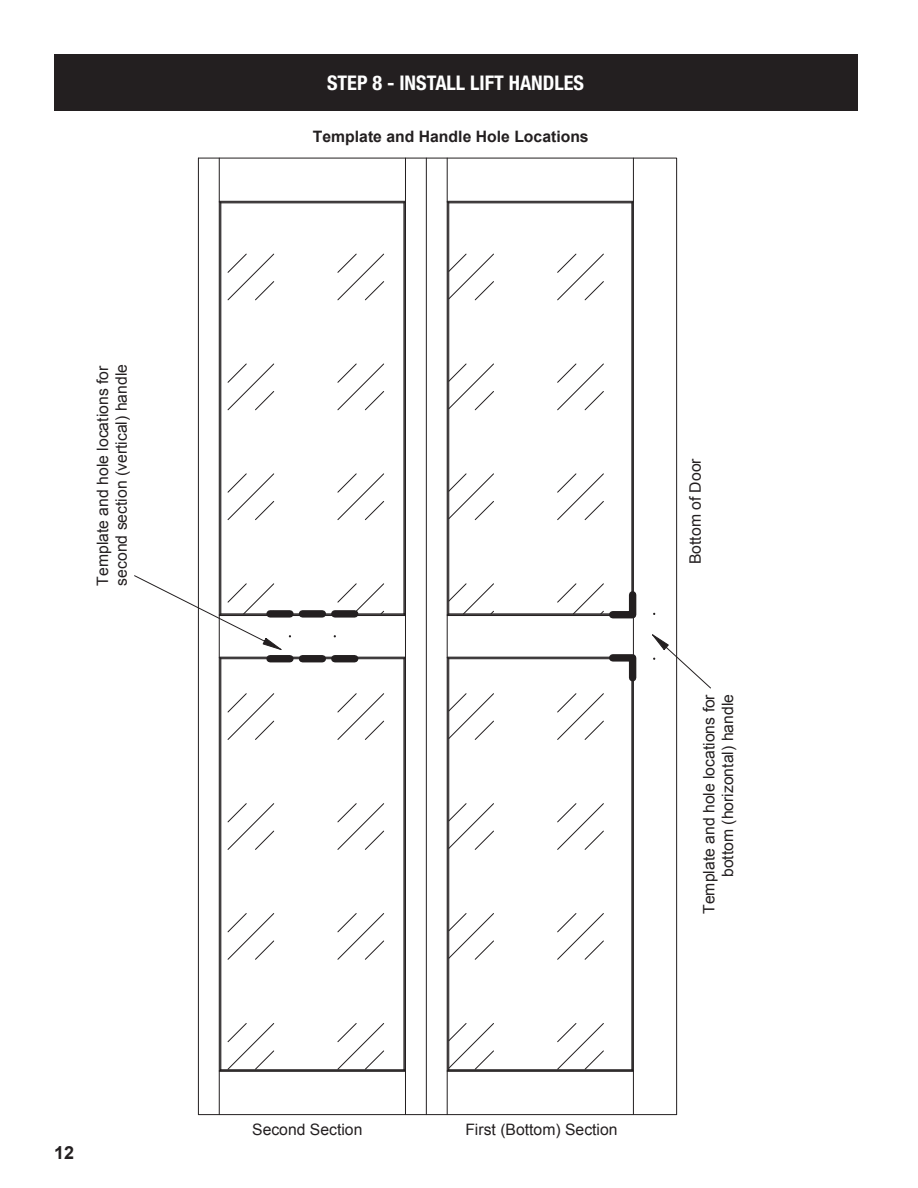
<style>
.page{position:relative;width:918px;height:1188px;background:#fff}
.page>*{position:absolute;margin:0;border:0;box-sizing:border-box;transform-origin:0 0}
.t1{font:700 condensed 20.25px "Helvetica Neue";color:#fff}
.t2{font:700 18px "Arial";color:#231f20}
.t3{font:15.75px/18.6px "Arial";color:#231f20;text-align:right}
.t4{font:700 15.75px "Arial";color:#231f20}
</style>
<div class="page">
<svg style="left:197px;top:157px;width:481px;height:959px"></svg>
<hr style="left:198px;top:1114px;width:479px;height:1px;background:#231f20">
<hr style="left:448px;top:203px;width:1px;height:411px;background:#231f20">
<hr style="left:219px;top:158px;width:1px;height:957px;background:#231f20">
<hr style="left:405px;top:158px;width:1px;height:957px;background:#231f20">
<hr style="left:219px;top:201px;width:186px;height:1px;background:#231f20">
<hr style="left:219px;top:202px;width:186px;height:1px;background:#231f20">
<hr style="left:219px;top:614px;width:186px;height:1px;background:#231f20">
<hr style="left:219px;top:615px;width:186px;height:1px;background:#231f20">
<hr style="left:219px;top:657px;width:186px;height:1px;background:#231f20">
<hr style="left:219px;top:1070px;width:186px;height:1px;background:#231f20">
<hr style="left:219px;top:1071px;width:186px;height:1px;background:#231f20">
<hr style="left:220px;top:202px;width:1px;height:413px;background:#231f20">
<svg style="left:403px;top:657px;width:2px;height:416px"></svg>
<svg style="left:403px;top:201px;width:2px;height:416px"></svg>
<hr style="left:447px;top:158px;width:1px;height:957px;background:#231f20">
<hr style="left:633px;top:158px;width:1px;height:957px;background:#231f20">
<hr style="left:447px;top:201px;width:186px;height:1px;background:#231f20">
<hr style="left:447px;top:202px;width:186px;height:1px;background:#231f20">
<hr style="left:447px;top:614px;width:186px;height:1px;background:#231f20">
<hr style="left:447px;top:615px;width:186px;height:1px;background:#231f20">
<hr style="left:447px;top:657px;width:186px;height:1px;background:#231f20">
<hr style="left:447px;top:1070px;width:186px;height:1px;background:#231f20">
<hr style="left:447px;top:1071px;width:186px;height:1px;background:#231f20">
<svg style="left:447px;top:657px;width:48px;height:416px"></svg>
<svg style="left:447px;top:582px;width:48px;height:33px"></svg>
<svg style="left:653px;top:612px;width:3px;height:4px"></svg>
<svg style="left:648px;top:631px;width:63px;height:58px"></svg>
<svg style="left:556px;top:201px;width:84px;height:421px"></svg>
<svg style="left:556px;top:650px;width:84px;height:423px"></svg>
<svg style="left:134px;top:574px;width:158px;height:499px"></svg>
<div style="left:335px;top:610px;width:20px;height:8px;background:#231f20"></div>
<div style="left:335px;top:655px;width:20px;height:7px;background:#231f20"></div>
<div style="left:270px;top:610px;width:20px;height:8px;background:#231f20"></div>
<div style="left:270px;top:655px;width:20px;height:7px;background:#231f20"></div>
<div style="left:302px;top:610px;width:20px;height:8px;background:#231f20"></div>
<div style="left:302px;top:655px;width:20px;height:7px;background:#231f20"></div>
<div style="left:54px;top:54px;width:803px;height:56px;background:#231f20"></div>
<p class="t3" style="left:94px;top:586px;width:223px;text-align:left;rotate:-90deg">Template and hole locations for second section (vertical) handle</p>
<p class="t2" style="left:54px;top:1141px;width:22px">12</p>
<p class="t1" style="left:327px;top:71px;width:259px">STEP 8 - INSTALL LIFT HANDLES</p>
<p class="t4" style="left:313px;top:126px;width:277px">Template and Handle Hole Locations</p>
<p class="t3" style="left:686px;top:564px;width:108px;rotate:-90deg">Bottom of Door</p>
<p class="t3" style="left:700px;top:914px;width:221px;rotate:-90deg">Template and hole locations for bottom (horizontal) handle</p>
<p class="t3" style="left:252px;top:1120px;width:112px">Second Section</p>
<p class="t3" style="left:465px;top:1120px;width:154px">First (Bottom) Section</p>
</div>
